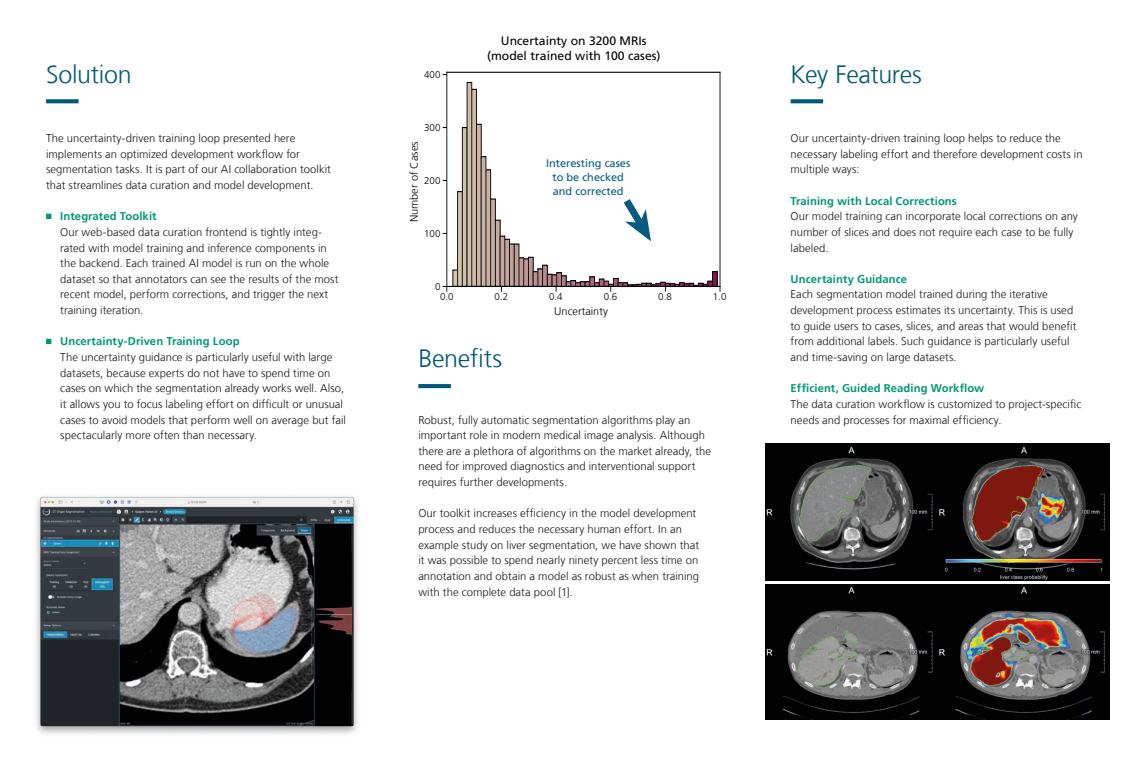
<style>
.page{position:relative;width:1131px;height:766px;background:#fff}
.page>*{position:absolute;margin:0;border:0;box-sizing:border-box;transform-origin:0 0}
.Ueberschrift_20_24_blue_blue_Linie_unten{font:300 25px "Frutiger LT Com";letter-spacing:-.01em;color:#005879}
.t1{font:12.25px/15.2px "Frutiger LT Com";color:#020203;text-align:center}
.Fliesstext_9_12_5_schwarz{font:300 11.25px/15.6px "Frutiger LT Com";letter-spacing:.005em;color:#1a181c}
.Aufzaehlung_9_12_5_schwarz{font:300 11.25px/15.6px "Frutiger LT Com";letter-spacing:.005em;color:#1a181c}
.t2{font:11px/13.8px "Frutiger LT Com";color:#035c80;text-align:center}
.t3{font:300 11px "Frutiger LT Com";color:#020203}
.t4{font:300 9.75px/10.6px "Frutiger LT Com";color:#020203}
.s1{font-weight:700;color:#009776}
</style>
<div class="page">
<img style="left:765px;top:443px;width:343px;height:137px">
<img style="left:765px;top:584px;width:343px;height:135px">
<img style="left:36px;top:496px;width:322px;height:238px">
<svg style="left:453px;top:270px;width:4px;height:16px"></svg>
<div style="left:457px;top:191px;width:5px;height:95px;background:#d2c4ad"></div>
<div style="left:457px;top:191px;width:5px;height:95px;border:1px solid #020203"></div>
<div style="left:462px;top:127px;width:5px;height:159px;background:#d1c1ab"></div>
<div style="left:462px;top:127px;width:5px;height:159px;border:1px solid #020203"></div>
<div style="left:467px;top:82px;width:5px;height:204px;background:#cfbda9"></div>
<svg style="left:472px;top:89px;width:4px;height:197px"></svg>
<div style="left:476px;top:124px;width:5px;height:162px;background:#ccb7a5"></div>
<div style="left:476px;top:124px;width:5px;height:162px;border:1px solid #020203"></div>
<div style="left:481px;top:157px;width:5px;height:129px;background:#cab4a4"></div>
<svg style="left:486px;top:170px;width:4px;height:116px"></svg>
<div style="left:490px;top:199px;width:5px;height:87px;background:#c6aea1"></div>
<div style="left:490px;top:199px;width:5px;height:87px;border:1px solid #020203"></div>
<div style="left:495px;top:220px;width:5px;height:66px;background:#c6aa9f"></div>
<div style="left:495px;top:220px;width:5px;height:66px;border:1px solid #020203"></div>
<div style="left:500px;top:236px;width:5px;height:50px;background:#c4a79d"></div>
<svg style="left:505px;top:239px;width:4px;height:47px"></svg>
<div style="left:509px;top:244px;width:5px;height:42px;background:#c1a199"></div>
<div style="left:509px;top:244px;width:5px;height:42px;border:1px solid #020203"></div>
<div style="left:514px;top:244px;width:5px;height:42px;background:#bf9e98"></div>
<div style="left:514px;top:244px;width:5px;height:42px;border:1px solid #020203"></div>
<svg style="left:519px;top:258px;width:4px;height:28px"></svg>
<div style="left:523px;top:259px;width:5px;height:27px;background:#bd9996"></div>
<div style="left:523px;top:258px;width:5px;height:28px;border:1px solid #020203"></div>
<div style="left:528px;top:257px;width:5px;height:29px;background:#ba9593"></div>
<div style="left:528px;top:257px;width:5px;height:29px;border:1px solid #020203"></div>
<svg style="left:533px;top:271px;width:5px;height:15px"></svg>
<svg style="left:538px;top:269px;width:4px;height:17px"></svg>
<div style="left:542px;top:265px;width:5px;height:21px;background:#b68b8d"></div>
<div style="left:542px;top:265px;width:5px;height:21px;border:1px solid #020203"></div>
<div style="left:556px;top:272px;width:5px;height:14px;border:1px solid #020203"></div>
<div style="left:712px;top:271px;width:5px;height:15px;background:#7e1a50"></div>
<div style="left:712px;top:271px;width:5px;height:15px;border:1px solid #020203"></div>
<svg style="left:547px;top:274px;width:165px;height:17px"></svg>
<hr style="left:446px;top:72px;width:1px;height:214px;background:#020203">
<hr style="left:719px;top:72px;width:1px;height:214px;background:#020203">
<hr style="left:447px;top:286px;width:273px;height:1px;background:#020203">
<hr style="left:447px;top:72px;width:273px;height:1px;background:#020203">
<svg style="left:623px;top:199px;width:28px;height:42px"></svg>
<svg style="left:46px;top:99px;width:33px;height:4px"></svg>
<svg style="left:46px;top:213px;width:6px;height:6px"></svg>
<svg style="left:46px;top:338px;width:6px;height:6px"></svg>
<svg style="left:418px;top:384px;width:33px;height:4px"></svg>
<svg style="left:790px;top:99px;width:34px;height:4px"></svg>
<p class="Ueberschrift_20_24_blue_blue_Linie_unten" style="left:46px;top:59px;width:87px">Solution</p>
<p class="t4" style="left:424px;top:69px;width:18px">400</p>
<p class="t4" style="left:424px;top:122px;width:18px">300</p>
<p class="t1" style="left:487px;top:33px;width:175px">Uncertainty on 3200 MRIs (model trained with 100 cases)</p>
<p class="Fliesstext_9_12_5_schwarz" style="left:46px;top:130px;width:286px">The uncertainty-driven training loop presented here implements an optimized development workflow for segmentation tasks. It is part of our AI collaboration toolkit that streamlines data curation and model development.</p>
<p class="Aufzaehlung_9_12_5_schwarz" style="left:60px;top:208px;width:280px"><span class="s1">Integrated Toolkit<br></span>Our web-based data curation frontend is tightly integ&shy;rated with model training and inference components in the backend. Each trained AI model is run on the whole dataset so that annotators can see the results of the most recent model, perform corrections, and trigger the next training iteration.</p>
<p class="Aufzaehlung_9_12_5_schwarz" style="left:60px;top:333px;width:287px"><span class="s1">Uncertainty-Driven Training Loop<br></span>The uncertainty guidance is particularly useful with large datasets, because experts do not have to spend time on cases on which the segmentation already works well. Also, it allows you to focus labeling effort on difficult or unusual cases to avoid models that perform well on average but fail spectacularly more often than necessary.</p>
<p class="Ueberschrift_20_24_blue_blue_Linie_unten" style="left:418px;top:344px;width:85px">Benefits</p>
<p class="t3" style="left:407px;top:222px;width:82px;rotate:-90deg">Number of Cases</p>
<p class="t2" style="left:546px;top:156px;width:86px">Interesting cases to be checked and corrected</p>
<p class="t4" style="left:424px;top:175px;width:18px">200</p>
<p class="t4" style="left:424px;top:228px;width:18px">100</p>
<p class="t4" style="left:440px;top:281px;width:15px;text-indent:-5px">0<br>0.0</p>
<p class="t4" style="left:494px;top:292px;width:15px">0.2</p>
<p class="t4" style="left:549px;top:292px;width:15px">0.4</p>
<p class="t4" style="left:603px;top:292px;width:15px">0.6</p>
<p class="t4" style="left:658px;top:292px;width:15px">0.8</p>
<p class="t4" style="left:712px;top:292px;width:15px">1.0</p>
<p class="t3" style="left:554px;top:305px;width:55px">Uncertainty</p>
<p class="Fliesstext_9_12_5_schwarz" style="left:418px;top:412px;width:294px">Robust, fully automatic segmentation algorithms play an important role in modern medical image analysis. Although there are a plethora of algorithms on the market already, the need for improved diagnostics and interventional support requires further developments.</p>
<p class="Fliesstext_9_12_5_schwarz" style="left:418px;top:505px;width:282px">Our toolkit increases efficiency in the model development process and reduces the necessary human effort. In an example study on liver segmentation, we have shown that it was possible to spend nearly ninety percent less time on annotation and obtain a model as robust as when training with the complete data pool [1].</p>
<p class="Ueberschrift_20_24_blue_blue_Linie_unten" style="left:790px;top:59px;width:133px">Key Features</p>
<p class="Fliesstext_9_12_5_schwarz" style="left:790px;top:130px;width:293px">Our uncertainty-driven training loop helps to reduce the necessary labeling effort and therefore development costs in multiple ways:</p>
<p class="Fliesstext_9_12_5_schwarz" style="left:790px;top:193px;width:289px"><span class="s1">Training with Local Corrections<br></span>Our model training can incorporate local corrections on any number of slices and does not require each case to be fully labeled.</p>
<p class="Fliesstext_9_12_5_schwarz" style="left:790px;top:271px;width:287px"><span class="s1">Uncertainty Guidance<br></span>Each segmentation model trained during the iterative development process estimates its uncertainty. This is used to guide users to cases, slices, and areas that would benefit from additional labels. Such guidance is particularly useful and time-saving on large datasets.</p>
<p class="Fliesstext_9_12_5_schwarz" style="left:790px;top:380px;width:292px"><span class="s1">Efficient, Guided Reading Workflow<br></span>The data curation workflow is customized to project-specific needs and processes for maximal efficiency.</p>
</div>
